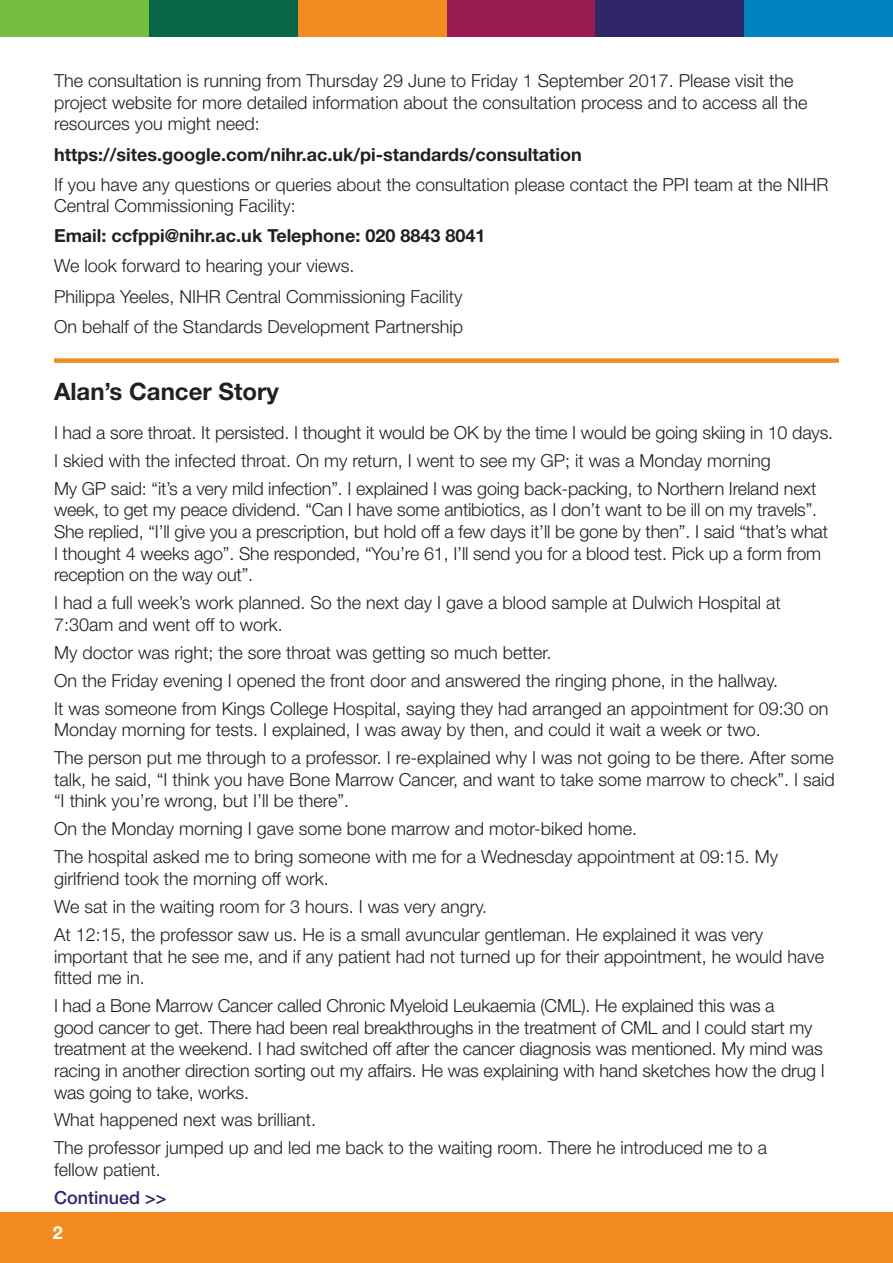
<style>
.page{position:relative;width:893px;height:1263px;background:#fff}
.page>*{position:absolute;margin:0;border:0;box-sizing:border-box;transform-origin:0 0}
.t1{font:700 24px "Helvetica Neue LT Std";color:#231f20}
.t2{font:300 18px/21.6px "Helvetica Neue LT Std";color:#231f20}
.t3{font:700 18px "Helvetica Neue LT Std";color:#231f20}
.t4{font:500 18px "Helvetica Neue LT Std";color:#30266a}
.t5{font:700 18px "Helvetica Neue LT Std";color:#fff}
</style>
<div class="page">
<div style="left:0;top:0;width:149px;height:37px;background:#76bd42"></div>
<div style="left:149px;top:0;width:149px;height:37px;background:#096547"></div>
<div style="left:298px;top:0;width:149px;height:37px;background:#f28b20"></div>
<div style="left:447px;top:0;width:148px;height:37px;background:#9a1b51"></div>
<div style="left:595px;top:0;width:149px;height:37px;background:#30266a"></div>
<div style="left:744px;top:0;width:149px;height:37px;background:#0082bf"></div>
<div style="left:0;top:1213px;width:893px;height:50px;background:#f28b20"></div>
<div style="left:54px;top:358px;width:785px;height:5px;background:#f28b20"></div>
<p class="t2" style="left:54px;top:70px;width:755px">The consultation is running from Thursday 29 June to Friday 1 September 2017. Please visit the project website for more detailed information about the consultation process and to access all the resources you might need:</p>
<p class="t3" style="left:54px;top:143px;width:529px">https://sites.google.com/nihr.ac.uk/pi-standards/consultation</p>
<p class="t2" style="left:54px;top:173px;width:776px">If you have any questions or queries about the consultation please contact the PPI team at the NIHR<br>Central Commissioning Facility:</p>
<p class="t3" style="left:54px;top:225px;width:433px">Email: ccfppi@nihr.ac.uk Telephone: 020 8843 8041</p>
<p class="t2" style="left:54px;top:251px;width:411px;line-height:30.2px">We look forward to hearing your views.<br>Philippa Yeeles, NIHR Central Commissioning Facility<br>On behalf of the Standards Development Partnership</p>
<h1 class="t1" style="left:54px;top:377px;width:226px">Alan’s Cancer Story</h1>
<p class="t2" style="left:54px;top:418px;width:781px;line-height:27.9px">I had a sore throat. It persisted. I thought it would be OK by the time I would be going skiing in 10 days.<br>I skied with the infected throat. On my return, I went to see my GP; it was a Monday morning<br>My GP said: “it’s a very mild infection”. I explained I was going back-packing, to Northern Ireland next</p>
<p class="t2" style="left:54px;top:499px;width:776px">week, to get my peace dividend. “Can I have some antibiotics, as I don’t want to be ill on my travels”.<br>She replied, “I’ll give you a prescription, but hold off a few days it’ll be gone by then”. I said “that’s what I thought 4 weeks ago”. She responded, “You’re 61, I’ll send you for a blood test. Pick up a form from reception on the way out”.</p>
<p class="t2" style="left:54px;top:591px;width:728px">I had a full week’s work planned. So the next day I gave a blood sample at Dulwich Hospital at<br>7:30am and went off to work.</p>
<p class="t2" style="left:54px;top:638px;width:776px;line-height:27.9px">My doctor was right; the sore throat was getting so much better.<br>On the Friday evening I opened the front door and answered the ringing phone, in the hallway.<br>It was someone from Kings College Hospital, saying they had arranged an appointment for 09:30 on</p>
<p class="t2" style="left:54px;top:715px;width:781px;line-height:27.9px">Monday morning for tests. I explained, I was away by then, and could it wait a week or two.<br>The person put me through to a professor. I re-explained why I was not going to be there. After some</p>
<p class="t2" style="left:54px;top:768px;width:782px">talk, he said, “I think you have Bone Marrow Cancer, and want to take some marrow to check”. I said “I think you’re wrong, but I’ll be there”.</p>
<p class="t2" style="left:54px;top:815px;width:726px;line-height:27.9px">On the Monday morning I gave some bone marrow and motor-biked home.<br>The hospital asked me to bring someone with me for a Wednesday appointment at 09:15. My</p>
<p class="t2" style="left:54px;top:864px;width:711px;line-height:27.9px">girlfriend took the morning off work.<br>We sat in the waiting room for 3 hours. I was very angry.<br>At 12:15, the professor saw us. He is a small avuncular gentleman. He explained it was very</p>
<p class="t2" style="left:54px;top:945px;width:772px">important that he see me, and if any patient had not turned up for their appointment, he would have fitted me in.</p>
<p class="t2" style="left:54px;top:994px;width:772px">I had a Bone Marrow Cancer called Chronic Myeloid Leukaemia (CML). He explained this was a<br>good cancer to get. There had been real breakthroughs in the treatment of CML and I could start my treatment at the weekend. I had switched off after the cancer diagnosis was mentioned. My mind was racing in another direction sorting out my affairs. He was explaining with hand sketches how the drug I was going to take, works.</p>
<p class="t2" style="left:54px;top:1106px;width:715px;line-height:27.9px">What happened next was brilliant.<br>The professor jumped up and led me back to the waiting room. There he introduced me to a</p>
<p class="t2" style="left:54px;top:1158px;width:108px">fellow patient.</p>
<p class="t4" style="left:54px;top:1187px;width:114px">Continued &gt;&gt;</p>
<p class="t5" style="left:53px;top:1221px;width:12px">2</p>
</div>
